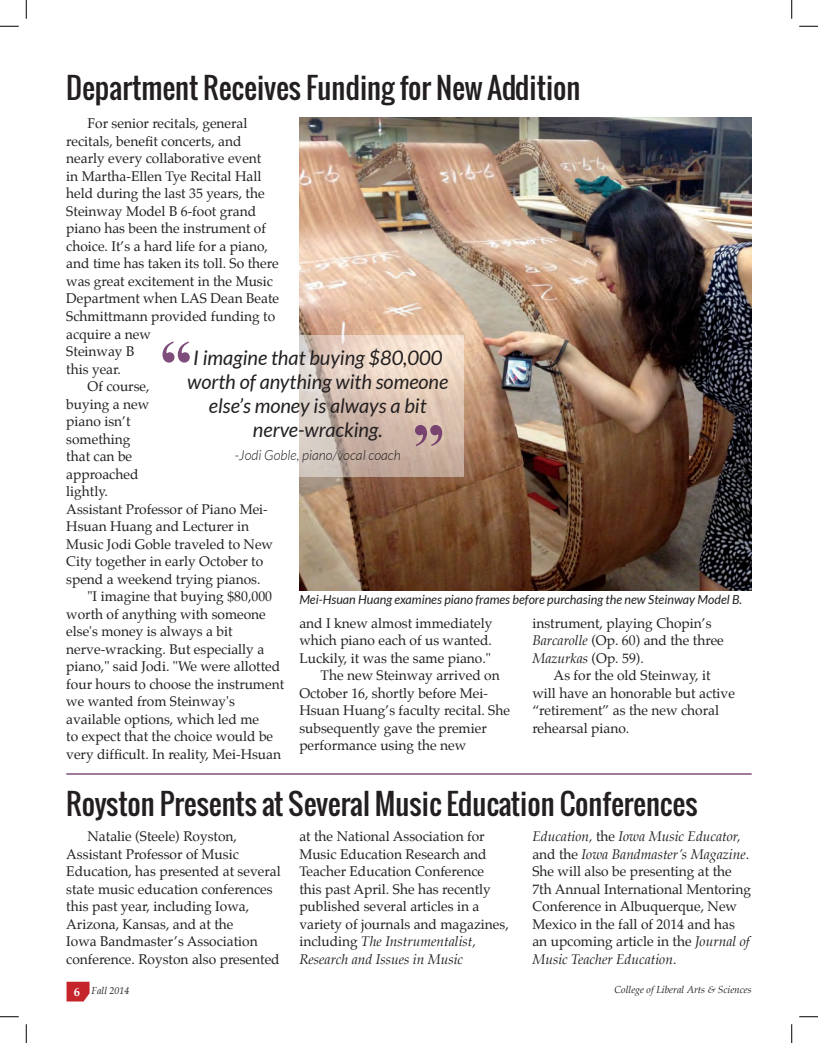
<style>
.page{position:relative;width:818px;height:1043px;background:#fff}
.page>*{position:absolute;margin:0;border:0;box-sizing:border-box;transform-origin:0 0}
.t1{font:700 65px "Times New Roman";color:#672d64}
.t2{font:28.75px "Oswald";color:#231f20}
.t3{font:italic 20px/24px "Lato";color:#231f20;text-align:center}
.t4{font:13.75px/17.5px "Palatino";color:#231f20}
.t5{font:italic 300 13.75px "Lato";color:#231f20}
.t6{font:italic 12.5px "Lato";color:#231f20}
.t7{font:italic 10px "Palatino";color:#231f20}
.s1{font-style:italic}
.s2{font-weight:700;font-style:normal;font-size:12.5px;color:#fff}
</style>
<div class="page">
<svg style="left:67px;top:981px;width:22px;height:20px"></svg>
<img style="left:299px;top:117px;width:452px;height:473px">
<svg style="left:299px;top:335px;width:164px;height:142px;background:#d9c4b6"></svg>
<hr style="left:66px;top:773px;width:685px;height:1px;background:#672d64">
<svg style="left:0;top:25px;width:19px;height:2px"></svg>
<svg style="left:799px;top:25px;width:19px;height:2px"></svg>
<svg style="left:0;top:1016px;width:19px;height:1px"></svg>
<svg style="left:799px;top:1016px;width:19px;height:1px"></svg>
<svg style="left:25px;top:0;width:2px;height:19px"></svg>
<svg style="left:25px;top:1024px;width:2px;height:18px"></svg>
<svg style="left:791px;top:0;width:1px;height:19px"></svg>
<svg style="left:791px;top:1024px;width:1px;height:18px"></svg>
<h2 class="t2" style="left:66px;top:66px;width:515px">Department Receives Funding for New Addition</h2>
<p class="t4" style="left:88px;top:115px;width:161px">For senior recitals, general</p>
<p class="t4" style="left:66px;top:132px;width:177px">recitals, benefit concerts, and</p>
<p class="t4" style="left:66px;top:150px;width:197px">nearly every collaborative event</p>
<p class="t4" style="left:66px;top:167px;width:196px">in Martha-Ellen Tye Recital Hall</p>
<p class="t4" style="left:66px;top:185px;width:200px">held during the last 35 years, the</p>
<p class="t4" style="left:66px;top:202px;width:191px">Steinway Model B 6-foot grand</p>
<p class="t4" style="left:66px;top:220px;width:201px">piano has been the instrument of</p>
<p class="t4" style="left:66px;top:237px;width:203px">choice. It’s a hard life for a piano,</p>
<p class="t4" style="left:66px;top:255px;width:214px">and time has taken its toll. So there</p>
<p class="t4" style="left:66px;top:272px;width:208px">was great excitement in the Music</p>
<p class="t4" style="left:66px;top:290px;width:214px">Department when LAS Dean Beate</p>
<p class="t4" style="left:66px;top:307px;width:210px">Schmittmann provided funding to</p>
<p class="t4" style="left:66px;top:325px;width:86px">acquire a new</p>
<p class="t4" style="left:66px;top:342px;width:70px">Steinway B</p>
<p class="t4" style="left:66px;top:360px;width:56px">this year.</p>
<p class="t4" style="left:88px;top:377px;width:64px">Of course,</p>
<p class="t4" style="left:66px;top:395px;width:84px">buying a new</p>
<p class="t4" style="left:66px;top:412px;width:66px">piano isn’t</p>
<p class="t4" style="left:66px;top:430px;width:66px">something</p>
<p class="t4" style="left:66px;top:447px;width:67px">that can be</p>
<p class="t4" style="left:66px;top:465px;width:74px">approached</p>
<p class="t4" style="left:66px;top:482px;width:43px">lightly.</p>
<p class="t4" style="left:66px;top:500px;width:203px">Assistant Professor of Piano Mei-</p>
<p class="t4" style="left:66px;top:517px;width:184px">Hsuan Huang and Lecturer in</p>
<p class="t4" style="left:66px;top:535px;width:208px">Music Jodi Goble traveled to New</p>
<p class="t4" style="left:66px;top:552px;width:198px">City together in early October to</p>
<p class="t4" style="left:66px;top:570px;width:196px">spend a weekend trying pianos.</p>
<p class="t4" style="left:88px;top:587px;width:186px">"I imagine that buying $80,000</p>
<p class="t4" style="left:66px;top:605px;width:201px">worth of anything with someone</p>
<p class="t4" style="left:66px;top:622px;width:168px">else's money is always a bit</p>
<p class="t4" style="left:66px;top:640px;width:199px">nerve-wracking. But especially a</p>
<p class="t4" style="left:66px;top:657px;width:215px">piano," said Jodi. "We were allotted</p>
<p class="t4" style="left:66px;top:675px;width:219px">four hours to choose the instrument</p>
<p class="t4" style="left:66px;top:692px;width:170px">we wanted from Steinway's</p>
<p class="t4" style="left:66px;top:710px;width:194px">available options, which led me</p>
<p class="t4" style="left:66px;top:727px;width:208px">to expect that the choice would be</p>
<p class="t4" style="left:66px;top:745px;width:216px">very difficult. In reality, Mei-Hsuan</p>
<h1 class="t1" style="left:160px;top:319px;width:34px">“</h1>
<h3 class="t3" style="left:187px;top:346px;width:263px">I imagine that buying $80,000 worth of anything with someone else’s money is always a bit nerve-wracking.</h3>
<p class="t5" style="left:235px;top:447px;width:168px">-Jodi Goble, piano/vocal coach</p>
<h1 class="t1" style="left:412px;top:402px;width:34px">”</h1>
<p class="t6" style="left:299px;top:592px;width:444px">Mei-Hsuan Huang examines piano frames before purchasing the new Steinway Model B.</p>
<p class="t4" style="left:532px;top:614px;width:193px">instrument, playing Chopin’s<br><span class="s1">Barcarolle</span> (Op. 60) and the three<br><span class="s1">Mazurkas</span> (Op. 59).</p>
<p class="t4" style="left:532px;top:666px;width:204px;text-indent:21px">As for the old Steinway, it will have an honorable but active “retirement” as the new choral rehearsal piano.</p>
<p class="t4" style="left:299px;top:614px;width:195px">and I knew almost immediately</p>
<p class="t4" style="left:299px;top:631px;width:194px">which piano each of us wanted.</p>
<p class="t4" style="left:299px;top:649px;width:193px">Luckily, it was the same piano."</p>
<p class="t4" style="left:320px;top:666px;width:181px">The new Steinway arrived on</p>
<p class="t4" style="left:299px;top:684px;width:190px">October 16, shortly before Mei-</p>
<p class="t4" style="left:299px;top:701px;width:212px">Hsuan Huang’s faculty recital. She</p>
<p class="t4" style="left:299px;top:719px;width:189px">subsequently gave the premier</p>
<p class="t4" style="left:299px;top:736px;width:168px">performance using the new</p>
<h2 class="t2" style="left:66px;top:782px;width:632px">Royston Presents at Several Music Education Conferences</h2>
<p class="t4" style="left:66px;top:827px;width:216px;text-indent:21px">Natalie (Steele) Royston,<br>Assistant Professor of Music<br>Education, has presented at several state music education conferences this past year, including Iowa,<br>Arizona, Kansas, and at the<br>Iowa Bandmaster’s Association conference. Royston also presented</p>
<p class="t4" style="left:299px;top:827px;width:211px">at the National Association for<br>Music Education Research and<br>Teacher Education Conference this past April. She has recently published several articles in a variety of journals and magazines, including <span class="s1">The Instrumentalist,<br>Research and Issues in Music</span></p>
<p class="t4" style="left:532px;top:827px;width:220px"><span class="s1">Education,</span> the <span class="s1">Iowa Music Educator, </span>and the <span class="s1">Iowa Bandmaster’s Magazine</span>.<br>She will also be presenting at the 7th Annual International Mentoring Conference in Albuquerque, New Mexico in the fall of 2014 and has an upcoming article in the <span class="s1">Journal of Music Teacher Education</span>.</p>
<p class="t7" style="left:74px;top:982px;width:57px"><span class="s2">6</span> Fall 2014</p>
<p class="t7" style="left:614px;top:982px;width:138px">College of Liberal Arts &amp; Sciences</p>
</div>
